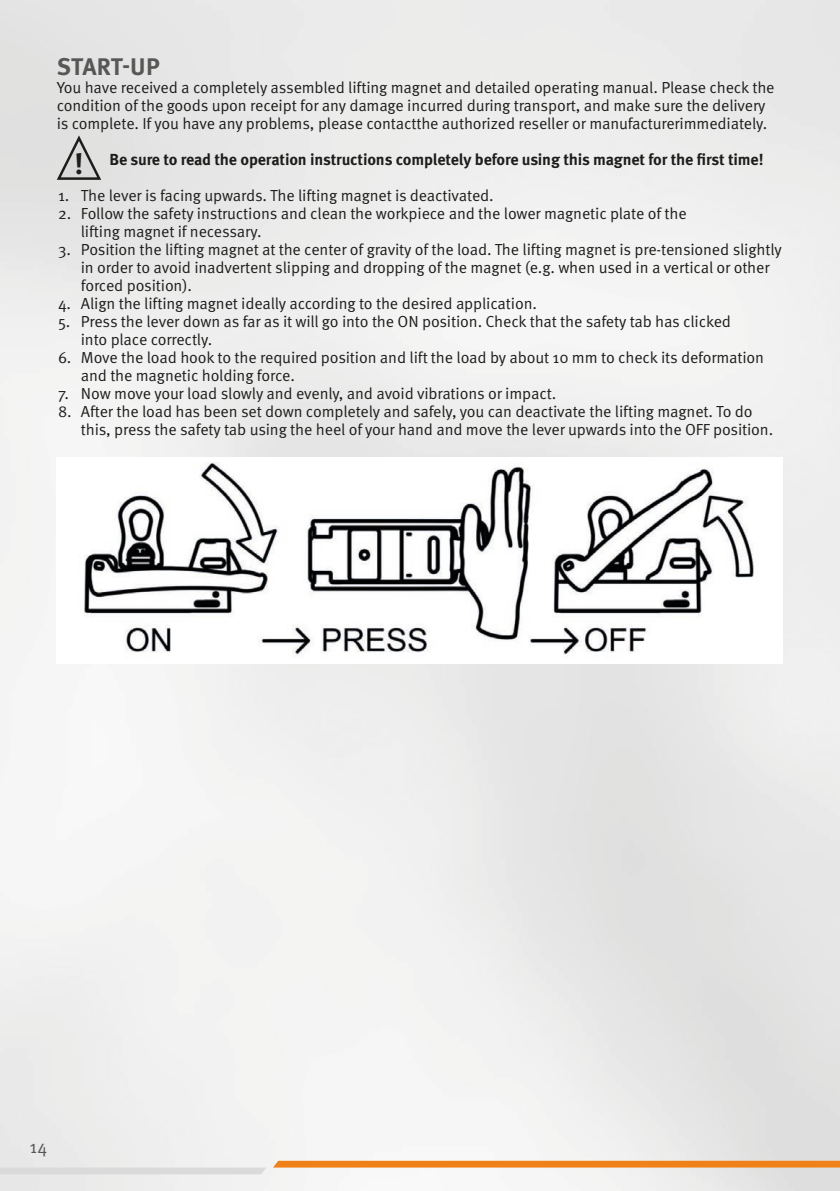
<style>
.page{position:relative;width:840px;height:1191px;background:#fff}
.page>*{position:absolute;margin:0;border:0;box-sizing:border-box;transform-origin:0 0}
.t1{font:700 29.6px "Meta OT";color:#1d1d1b}
.t2{font:700 24px "Meta OT";color:#575756}
.t3{font:18px "Meta OT";color:#575756}
.t4{font:16px/18px "Meta OT";letter-spacing:-.01em;color:#1d1d1b}
.t5{font:700 16px "Meta OT";letter-spacing:-.01em;color:#1d1d1b}
</style>
<div class="page">
<svg style="left:273px;top:1160px;width:566px;height:7px;background:#ef8d31"></svg>
<svg style="left:0;top:1167px;width:266px;height:7px;background:#dbdbdb"></svg>
<svg style="left:55px;top:135px;width:48px;height:46px;background:#c1c1c0"></svg>
<img style="left:78px;top:462px;width:682px;height:197px">
<h2 class="t2" style="left:57px;top:52px;width:105px">START-UP</h2>
<p class="t4" style="left:57px;top:79px;width:719px">You have received a completely assembled lifting magnet and detailed operating manual. Please check the condition of the goods upon receipt for any damage incurred during transport, and make sure the delivery is complete. If you have any problems, please contactthe authorized reseller or manufacturerimmediately.</p>
<h1 class="t1" style="left:74px;top:146px;width:11px">!</h1>
<p class="t5" style="left:109px;top:150px;width:655px">Be sure to read the operation instructions completely before using this magnet for the first time!</p>
<p class="t4" style="left:58px;top:187px;width:437px">1. The lever is facing upwards. The lifting magnet is deactivated.</p>
<p class="t4" style="left:81px;top:205px;width:607px;text-indent:-23px">2. Follow the safety instructions and clean the workpiece and the lower magnetic plate of the lifting magnet if necessary.</p>
<p class="t4" style="left:81px;top:241px;width:702px;text-indent:-23px">3. Position the lifting magnet at the center of gravity of the load. The lifting magnet is pre-tensioned slightly in order to avoid inadvertent slipping and dropping of the magnet (e.g. when used in a vertical or other forced position).</p>
<p class="t4" style="left:58px;top:295px;width:480px">4. Align the lifting magnet ideally according to the desired application.</p>
<p class="t4" style="left:81px;top:313px;width:651px;text-indent:-23px">5. Press the lever down as far as it will go into the ON position. Check that the safety tab has clicked into place correctly.</p>
<p class="t4" style="left:81px;top:349px;width:684px;text-indent:-23px">6. Move the load hook to the required position and lift the load by about 10 mm to check its deformation and the magnetic holding force.</p>
<p class="t4" style="left:58px;top:385px;width:499px">7. Now move your load slowly and evenly, and avoid vibrations or impact.</p>
<p class="t4" style="left:81px;top:403px;width:693px;text-indent:-23px">8. After the load has been set down completely and safely, you can deactivate the lifting magnet. To do this, press the safety tab using the heel of your hand and move the lever upwards into the OFF position.</p>
<p class="t3" style="left:29px;top:1136px;width:19px">14</p>
</div>
